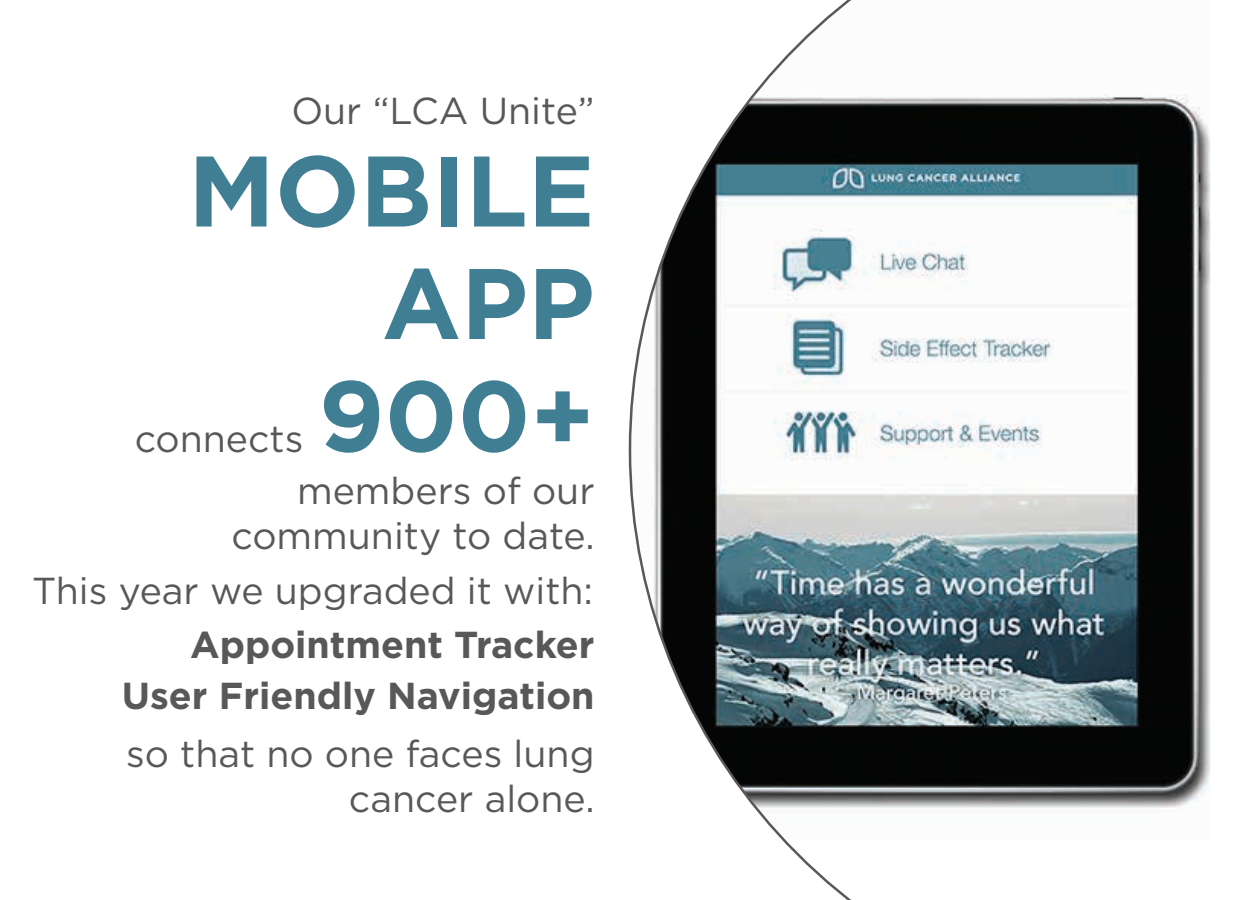
<style>
.page{position:relative;width:1260px;height:900px;background:#fff}
.page>*{position:absolute;margin:0;border:0;box-sizing:border-box;transform-origin:0 0}
.t1{font:700 100px/112.5px "Gotham";color:#407f93;text-align:right}
.t2{font:37.5px/45px "Gotham";color:#5a5758;text-align:right}
.t3{font:700 37.5px/51.5px "Gotham";color:#5a5758;text-align:right}
</style>
<div class="page">
<svg style="left:629px;top:0;width:582px;height:900px"></svg>
<p class="t2" style="left:291px;top:87px;width:305px">Our “LCA Unite”</p>
<h1 class="t1" style="left:188px;top:134px;width:408px">MOBILE<br>APP</h1>
<p class="t2" style="left:135px;top:415px;width:170px">connects</p>
<h1 class="t1" style="left:318px;top:359px;width:278px">900+</h1>
<p class="t2" style="left:231px;top:468px;width:365px">members of our community to date.</p>
<p class="t2" style="left:32px;top:568px;width:563px">This year we upgraded it with:</p>
<p class="t3" style="left:122px;top:618px;width:474px">Appointment Tracker<br>User Friendly Navigation</p>
<p class="t2" style="left:126px;top:730px;width:470px">so that no one faces lung cancer alone.</p>
</div>
